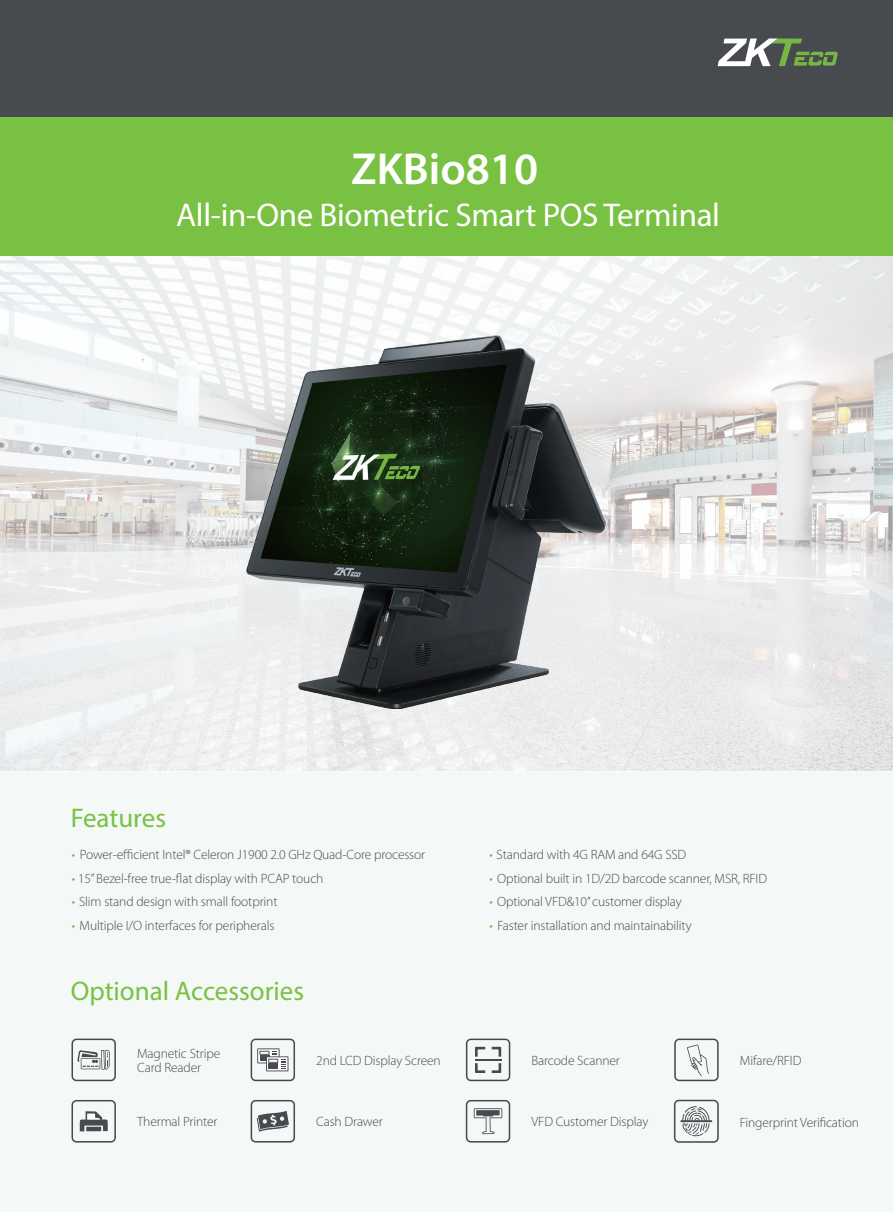
<style>
.page{position:relative;width:893px;height:1212px;background:#f4f8f6}
.page>*{position:absolute;margin:0;border:0;box-sizing:border-box;transform-origin:0 0}
.t1{font:600 45px "Myriad Pro";color:#fff}
.t2{font:33px "Myriad Pro";letter-spacing:-.01em;color:#fff}
.t3{font:27px "Myriad Pro";color:#79c142}
.t4{font:300 13.5px/13.5px "Myriad Pro";letter-spacing:-.01em;color:#474a4e}
.s1{color:#7aae36}
</style>
<div class="page">
<div style="left:0;top:0;width:893px;height:117px;background:#474a4e"></div>
<div style="left:0;top:117px;width:893px;height:140px;background:#79c142"></div>
<svg style="left:0;top:256px;width:893px;height:515px;fill:#ededef"></svg>
<svg style="left:72px;top:1038px;width:44px;height:43px"></svg>
<svg style="left:251px;top:1038px;width:44px;height:43px"></svg>
<svg style="left:466px;top:1038px;width:44px;height:43px"></svg>
<svg style="left:674px;top:1038px;width:44px;height:43px"></svg>
<svg style="left:72px;top:1100px;width:44px;height:42px"></svg>
<svg style="left:251px;top:1100px;width:44px;height:42px"></svg>
<svg style="left:466px;top:1100px;width:44px;height:42px"></svg>
<svg style="left:674px;top:1100px;width:45px;height:43px"></svg>
<img style="left:246px;top:336px;width:359px;height:373px">
<svg style="left:718px;top:38px;width:120px;height:28px"></svg>
<h1 class="t1" style="left:351px;top:140px;width:188px">ZKBio810</h1>
<h2 class="t2" style="left:176px;top:194px;width:545px">All-in-One Biometric Smart POS Terminal</h2>
<h3 class="t3" style="left:71px;top:802px;width:97px">Features</h3>
<p class="t4" style="left:72px;top:848px;width:355px"><span class="s1">•</span> Power-efficient Intel® Celeron J1900 2.0 GHz Quad-Core processor</p>
<p class="t4" style="left:72px;top:871px;width:253px"><span class="s1">•</span> 15” Bezel-free true-flat display with PCAP touch</p>
<p class="t4" style="left:72px;top:895px;width:207px"><span class="s1">•</span> Slim stand design with small footprint</p>
<p class="t4" style="left:72px;top:918px;width:204px"><span class="s1">•</span> Multiple I/O interfaces for peripherals</p>
<h3 class="t3" style="left:71px;top:974px;width:235px">Optional Accessories</h3>
<p class="t4" style="left:489px;top:848px;width:198px"><span class="s1">•</span> Standard with 4G RAM and 64G SSD</p>
<p class="t4" style="left:489px;top:871px;width:279px"><span class="s1">•</span> Optional built in 1D/2D barcode scanner, MSR, RFID</p>
<p class="t4" style="left:489px;top:895px;width:194px"><span class="s1">•</span> Optional VFD&amp;10’’ customer display</p>
<p class="t4" style="left:489px;top:918px;width:204px"><span class="s1">•</span> Faster installation and maintainability</p>
<p class="t4" style="left:137px;top:1047px;width:85px">Magnetic Stripe<br>Card Reader</p>
<p class="t4" style="left:532px;top:1053px;width:90px">Barcode Scanner</p>
<p class="t4" style="left:740px;top:1053px;width:63px">Mifare/RFID</p>
<p class="t4" style="left:316px;top:1053px;width:126px">2nd LCD Display Screen</p>
<p class="t4" style="left:137px;top:1115px;width:82px">Thermal Printer</p>
<p class="t4" style="left:316px;top:1115px;width:68px">Cash Drawer</p>
<p class="t4" style="left:532px;top:1114px;width:118px">VFD Customer Display</p>
<p class="t4" style="left:740px;top:1115px;width:121px">Fingerprint Verification</p>
</div>
